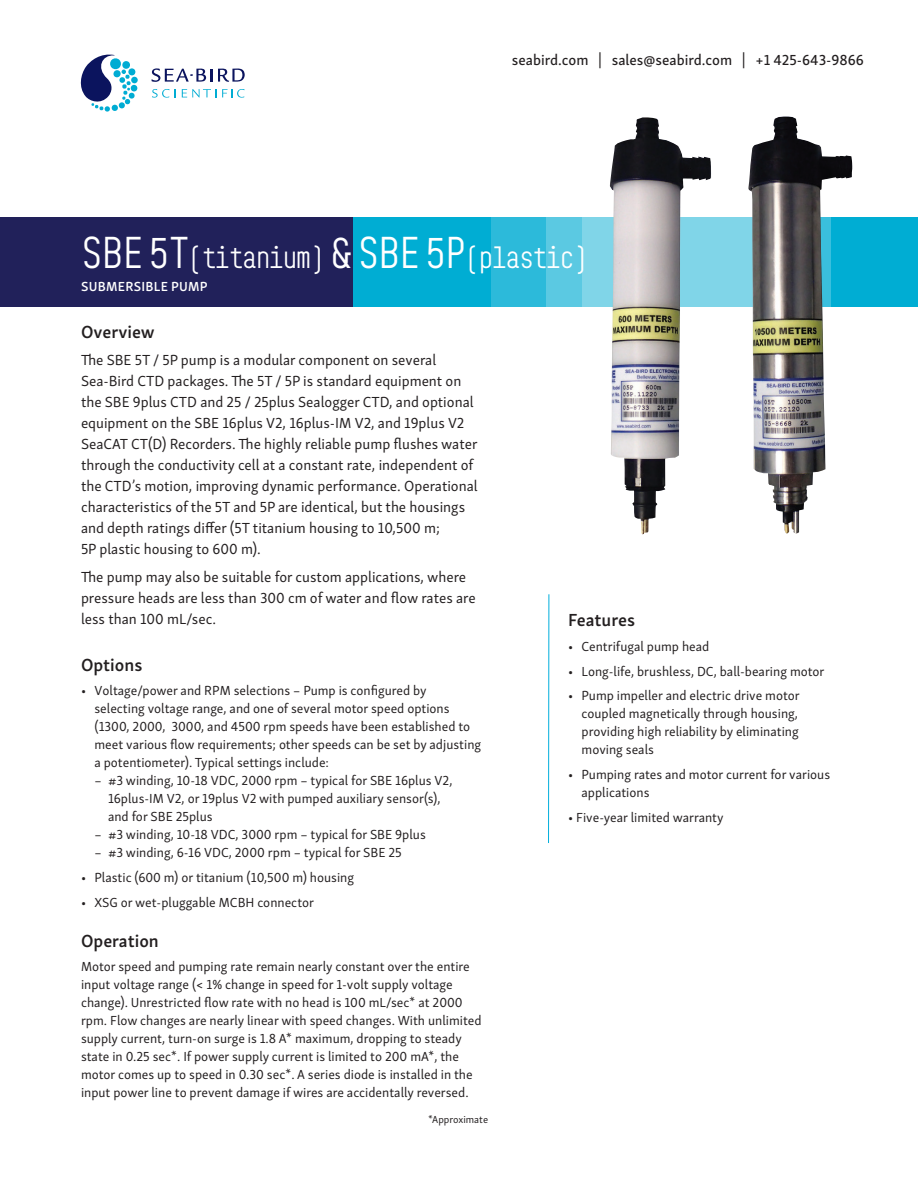
<style>
.page{position:relative;width:918px;height:1188px;background:#fff}
.page>*{position:absolute;margin:0;border:0;box-sizing:border-box;transform-origin:0 0}
.Product_Name{font:300 27px "BC Sklonar";letter-spacing:-.05em;color:#fff}
.Bold_Subhead{font:600 18px "Skolar Sans Latn";color:#231f20}
.Intro_Paragraph{font:15px/21px "Skolar Sans Latn";color:#231f20}
.t1{font:15px "Skolar Sans Latn Me";color:#231f20}
.Body_Copy{font:13.5px/18px "Skolar Sans Latn";color:#231f20}
.Product_Definition{font:600 13.5px "Skolar Sans Latn";letter-spacing:.02em;color:#fff}
.Legal_Copy{font:10.5px "Skolar Sans Latn";color:#231f20}
.s1{font-size:40.5px}
</style>
<div class="page">
<hr style="left:548px;top:594px;width:1px;height:249px;background:#00aedc">
<div style="left:305px;top:217px;width:613px;height:89px;background:#00add3"></div>
<div style="left:491px;top:217px;width:55px;height:89px;background:#2cbada"></div>
<svg style="left:546px;top:217px;width:64px;height:89px;background:#6bcee4"></svg>
<div style="left:0;top:217px;width:352px;height:89px;background:#21215a"></div>
<svg style="left:151px;top:68px;width:94px;height:14px"></svg>
<svg style="left:152px;top:89px;width:24px;height:9px"></svg>
<svg style="left:182px;top:89px;width:34px;height:9px"></svg>
<svg style="left:222px;top:89px;width:23px;height:9px"></svg>
<svg style="left:80px;top:54px;width:58px;height:58px"></svg>
<img style="left:610px;top:117px;width:242px;height:417px">
<p class="t1" style="left:512px;top:49px;width:353px">seabird.com | sales@seabird.com | +1 425-643-9866</p>
<p class="Product_Name" style="left:81px;top:241px;width:508px"><span class="s1">SBE 5T</span>(titanium) <span class="s1">&amp; SBE 5P</span>(plastic)</p>
<p class="Product_Definition" style="left:81px;top:276px;width:128px">SUBMERSIBLE PUMP</p>
<p class="Bold_Subhead" style="left:81px;top:317px;width:75px">Overview</p>
<p class="Intro_Paragraph" style="left:81px;top:348px;width:398px">The SBE 5T / 5P pump is a modular component on several Sea-Bird CTD packages. The 5T / 5P is standard equipment on the SBE 9plus CTD and 25 / 25plus Sealogger CTD, and optional equipment on the SBE 16plus V2, 16plus-IM V2, and 19plus V2<br>SeaCAT CT(D) Recorders. The highly reliable pump flushes water through the conductivity cell at a constant rate, independent of the CTD’s motion, improving dynamic performance. Operational characteristics of the 5T and 5P are identical, but the housings and depth ratings differ (5T titanium housing to 10,500 m;<br>5P plastic housing to 600 m).</p>
<p class="Intro_Paragraph" style="left:81px;top:565px;width:396px">The pump may also be suitable for custom applications, where pressure heads are less than 300 cm of water and flow rates are less than 100 mL/sec.</p>
<p class="Bold_Subhead" style="left:81px;top:650px;width:63px">Options</p>
<p class="Body_Copy" style="left:94px;top:681px;width:388px;text-indent:-14px">• Voltage/power and RPM selections – Pump is configured by<br>selecting voltage range, and one of several motor speed options (1300, 2000, 3000, and 4500 rpm speeds have been established to meet various flow requirements; other speeds can be set by adjusting a potentiometer). Typical settings include:</p>
<p class="Body_Copy" style="left:108px;top:771px;width:346px;text-indent:-14px">– #3 winding, 10-18 VDC, 2000 rpm – typical for SBE 16plus V2,<br>16plus-IM V2, or 19plus V2 with pumped auxiliary sensor(s), and for SBE 25plus</p>
<p class="Body_Copy" style="left:94px;top:825px;width:333px">– #3 winding, 10-18 VDC, 3000 rpm – typical for SBE 9plus</p>
<p class="Body_Copy" style="left:94px;top:843px;width:309px">– #3 winding, 6-16 VDC, 2000 rpm – typical for SBE 25</p>
<p class="Body_Copy" style="left:81px;top:867px;width:275px">• Plastic (600 m) or titanium (10,500 m) housing</p>
<p class="Body_Copy" style="left:81px;top:892px;width:235px">• XSG or wet-pluggable MCBH connector</p>
<p class="Bold_Subhead" style="left:81px;top:926px;width:79px">Operation</p>
<p class="Body_Copy" style="left:81px;top:957px;width:402px">Motor speed and pumping rate remain nearly constant over the entire input voltage range (&lt; 1% change in speed for 1-volt supply voltage change). Unrestricted flow rate with no head is 100 mL/sec* at 2000 rpm. Flow changes are nearly linear with speed changes. With unlimited supply current, turn-on surge is 1.8 A* maximum, dropping to steady state in 0.25 sec*. If power supply current is limited to 200 mA*, the motor comes up to speed in 0.30 sec*. A series diode is installed in the input power line to prevent damage if wires are accidentally reversed.</p>
<p class="Legal_Copy" style="left:428px;top:1111px;width:62px">*Approximate</p>
<p class="Bold_Subhead" style="left:568px;top:606px;width:69px">Features</p>
<p class="Body_Copy" style="left:568px;top:636px;width:143px">• Centrifugal pump head</p>
<p class="Body_Copy" style="left:568px;top:661px;width:258px">• Long-life, brushless, DC, ball-bearing motor</p>
<p class="Body_Copy" style="left:582px;top:686px;width:220px;text-indent:-14px">• Pump impeller and electric drive motor coupled magnetically through housing, providing high reliability by eliminating moving seals</p>
<p class="Body_Copy" style="left:582px;top:764px;width:250px;text-indent:-14px">• Pumping rates and motor current for various applications</p>
<p class="Body_Copy" style="left:568px;top:807px;width:157px">• Five-year limited warranty</p>
</div>
